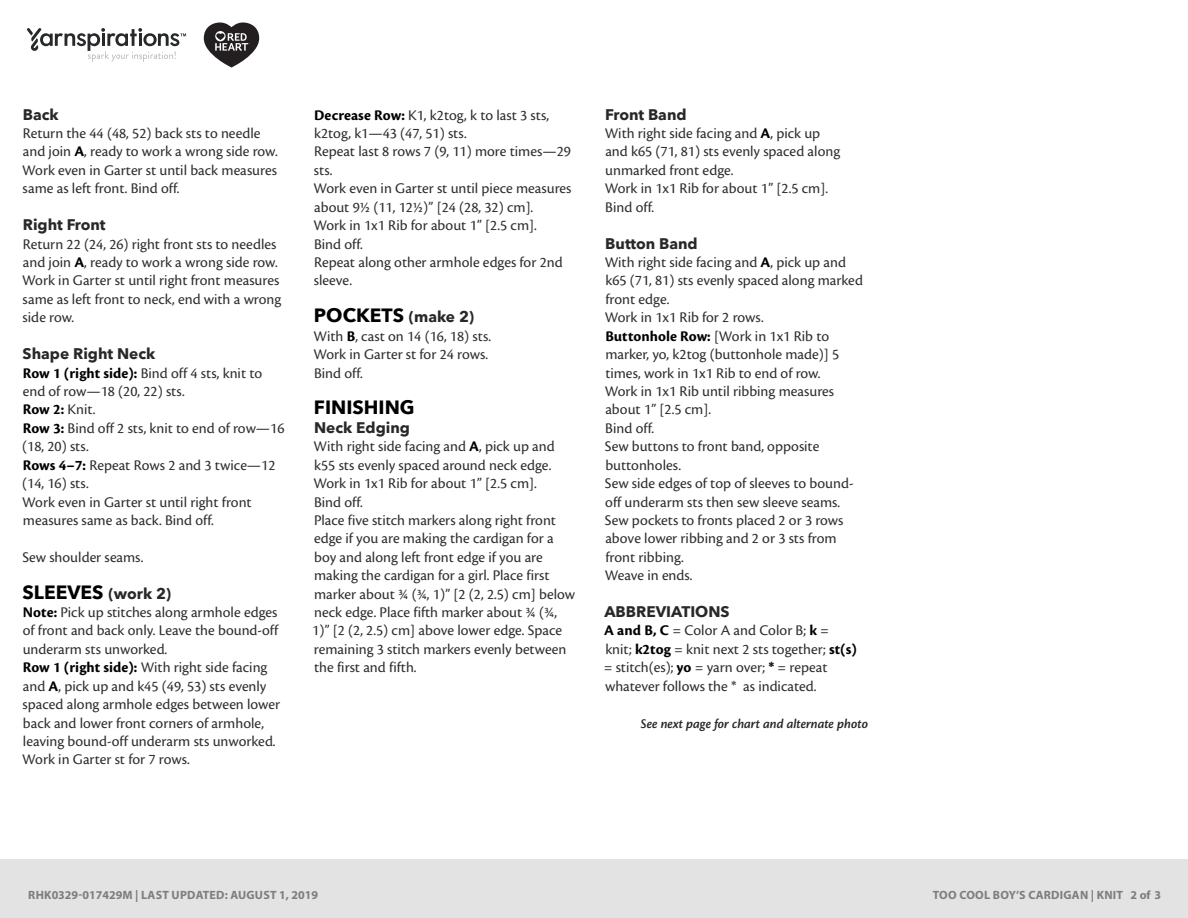
<style>
.page{position:relative;width:1188px;height:918px;background:#fff}
.page>*{position:absolute;margin:0;border:0;box-sizing:border-box;transform-origin:0 0}
.t1{font:700 19.2px "Avenir Next LT Pro";color:#000}
.t2{font:15.3px/18.5px "Cronos Pro";color:#2e2e2f}
.t3{font:13.8px "Cronos Pro Semibold Subh It";color:#292829}
.t4{font:700 12px "Myriad Pro";letter-spacing:.02em;color:#7d7d7d}
.s1{font-family:"Avenir Next LT Pro";font-weight:700;color:#292829}
.s2{font-weight:700;color:#000}
.s3{font-size:15.3px;color:#292829}
</style>
<div class="page">
<div style="left:0;top:860px;width:1188px;height:58px;background:#e4e3e3"></div>
<svg style="left:27px;top:28px;width:159px;height:34px"></svg>
<svg style="left:204px;top:22px;width:55px;height:46px"></svg>
<p class="t2" style="left:22px;top:106px;width:257px"><span class="s1">Back<br></span>Return the 44 (48, 52) back sts to needle and join <span class="s2">A</span>, ready to work a wrong side row.<br>Work even in Garter st until back measures same as left front. Bind off.</p>
<p class="t2" style="left:22px;top:216px;width:261px"><span class="s1">Right Front<br></span>Return 22 (24, 26) right front sts to needles and join <span class="s2">A</span>, ready to work a wrong side row.<br>Work in Garter st until right front measures same as left front to neck, end with a wrong side row.</p>
<p class="t2" style="left:22px;top:345px;width:264px"><span class="s1">Shape Right Neck<br></span><span class="s2">Row 1 (right side):</span> Bind off 4 sts, knit to end of row—18 (20, 22) sts.<br><span class="s2">Row 2:</span> Knit.<br><span class="s2">Row 3:</span> Bind off 2 sts, knit to end of row—16 (18, 20) sts.<br><span class="s2">Rows 4–7:</span> Repeat Rows 2 and 3 twice—12 (14, 16) sts.<br>Work even in Garter st until right front measures same as back. Bind off.</p>
<p class="t2" style="left:22px;top:548px;width:123px">Sew shoulder seams.</p>
<p class="t1" style="left:23px;top:580px;width:150px">SLEEVES <span class="s3">(work 2)</span></p>
<p class="t2" style="left:22px;top:603px;width:259px"><span class="s2">Note:</span> Pick up stitches along armhole edges of front and back only. Leave the bound-off underarm sts unworked.<br><span class="s2">Row 1 (right side):</span> With right side facing and <span class="s2">A</span>, pick up and k45 (49, 53) sts evenly spaced along armhole edges between lower back and lower front corners of armhole, leaving bound-off underarm sts unworked.<br>Work in Garter st for 7 rows.</p>
<p class="t2" style="left:314px;top:106px;width:260px"><span class="s2">Decrease Row:</span> K1, k2tog, k to last 3 sts, k2tog, k1—43 (47, 51) sts.<br>Repeat last 8 rows 7 (9, 11) more times—29 sts.<br>Work even in Garter st until piece measures about 9½ (11, 12½)” [24 (28, 32) cm].<br>Work in 1x1 Rib for about 1” [2.5 cm].<br>Bind off.<br>Repeat along other armhole edges for 2nd sleeve.</p>
<p class="t1" style="left:314px;top:304px;width:162px">POCKETS <span class="s3">(make 2)</span></p>
<p class="t2" style="left:314px;top:327px;width:179px">With <span class="s2">B</span>, cast on 14 (16, 18) sts.<br>Work in Garter st for 24 rows.<br>Bind off.</p>
<p class="t1" style="left:314px;top:396px;width:102px">FINISHING</p>
<p class="t2" style="left:312px;top:419px;width:264px"><span class="s1">Neck Edging<br></span>With right side facing and <span class="s2">A</span>, pick up and k55 sts evenly spaced around neck edge.<br>Work in 1x1 Rib for about 1” [2.5 cm].<br>Bind off.<br>Place five stitch markers along right front edge if you are making the cardigan for a boy and along left front edge if you are making the cardigan for a girl. Place first marker about ¾ (¾, 1)” [2 (2, 2.5) cm] below neck edge. Place fifth marker about ¾ (¾, 1)” [2 (2, 2.5) cm] above lower edge. Space remaining 3 stitch markers evenly between the first and fifth.</p>
<p class="t2" style="left:605px;top:106px;width:237px"><span class="s1">Front Band<br></span>With right side facing and <span class="s2">A</span>, pick up and k65 (71, 81) sts evenly spaced along unmarked front edge.<br>Work in 1x1 Rib for about 1” [2.5 cm].<br>Bind off.</p>
<p class="t2" style="left:605px;top:235px;width:260px"><span class="s1">Button Band<br></span>With right side facing and <span class="s2">A</span>, pick up and k65 (71, 81) sts evenly spaced along marked front edge.<br>Work in 1x1 Rib for 2 rows.<br><span class="s2">Buttonhole Row:</span> [Work in 1x1 Rib to marker, yo, k2tog (buttonhole made)] 5 times, work in 1x1 Rib to end of row.<br>Work in 1x1 Rib until ribbing measures about 1” [2.5 cm].<br>Bind off.<br>Sew buttons to front band, opposite buttonholes.<br>Sew side edges of top of sleeves to bound&shy;off underarm sts then sew sleeve seams.<br>Sew pockets to fronts placed 2 or 3 rows above lower ribbing and 2 or 3 sts from front ribbing.<br>Weave in ends.</p>
<p class="t2" style="left:604px;top:603px;width:255px"><span class="s1">ABBREVIATIONS<br></span><span class="s2">A and B, C</span> = Color A and Color B; <span class="s2">k</span> = knit; <span class="s2">k2tog</span> = knit next 2 sts together; <span class="s2">st(s) </span>= stitch(es); <span class="s2">yo</span> = yarn over; <span class="s2">*</span> = repeat whatever follows the * as indicated.</p>
<p class="t3" style="left:641px;top:715px;width:229px">See next page for chart and alternate photo</p>
<p class="t4" style="left:28px;top:887px;width:291px">RHK0329-017429M | LAST UPDATED: AUGUST 1, 2019</p>
<p class="t4" style="left:933px;top:887px;width:230px">TOO COOL BOY’S CARDIGAN | KNIT 2 of 3</p>
</div>
